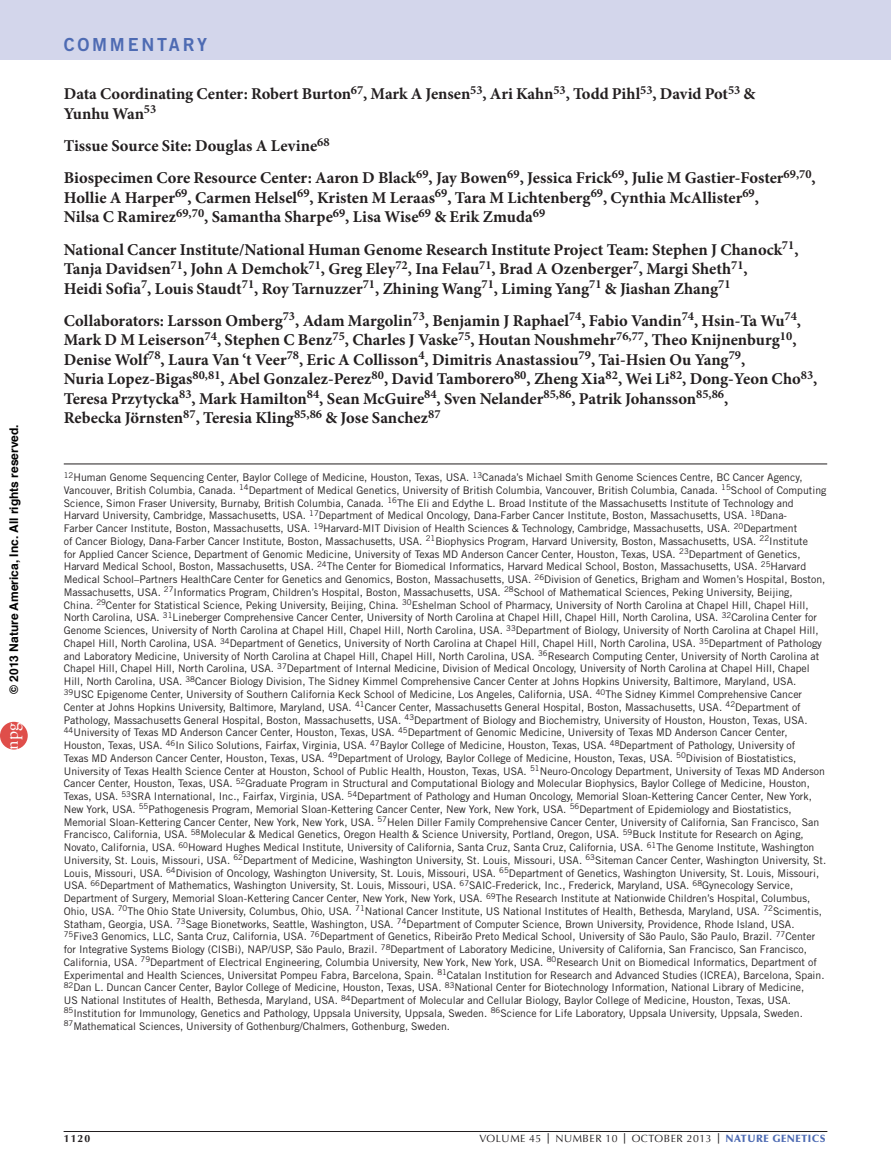
<style>
.page{position:relative;width:891px;height:1175px;background:#fff}
.page>*{position:absolute;margin:0;border:0;box-sizing:border-box;transform-origin:0 0}
.t1{font:18px "Trade Gothic LT Std Bd 2";color:#4e6bb3}
.t2{font:18px "Adobe Garamond Pro";color:#fff}
.t3{font:700 16.5px/19.5px "Minion Pro";color:#231f20}
.t4{font:700 12px "Helvetica";color:#000}
.t5{font:10.5px/12.8px "Trade Gothic LT Std";color:#231f20}
.t6{font:10.5px "Optima LT Std";letter-spacing:.05em;color:#231f20}
.t7{font:700 10.5px "Optima LT Std";color:#231f20}
.s1{font-weight:700}
.s2{font-weight:900;color:#4e6bb3}
</style>
<div class="page">
<div style="left:0;top:0;width:891px;height:60px;background:#d3d6eb"></div>
<hr style="left:64px;top:1131px;width:763px;height:1px;background:#231f20">
<hr style="left:64px;top:463px;width:763px;height:1px;background:#231f20">
<div style="left:0;top:722px;width:28px;height:27px;background:#df4e4a;border-radius:50%"></div>
<p class="t4" style="left:4px;top:693px;width:271px;rotate:-90deg">© 2013 Nature America, Inc. All rights reserved.</p>
<h1 class="t2" style="left:1px;top:749px;width:28px;rotate:-90deg">npg</h1>
<h1 class="t1" style="left:64px;top:34px;width:16px">COMMENTARY</h1>
<h2 class="t3" style="left:64px;top:85px;width:693px">Data Coordinating Center: Robert Burton<sup>67</sup>, Mark A Jensen<sup>53</sup>, Ari Kahn<sup>53</sup>, Todd Pihl<sup>53</sup>, David Pot<sup>53</sup> &amp;<br>Yunhu Wan<sup>53</sup></h2>
<h2 class="t3" style="left:64px;top:130px;width:754px;line-height:32.2px">Tissue Source Site: Douglas A Levine<sup>68<br></sup>Biospecimen Core Resource Center: Aaron D Black<sup>69</sup>, Jay Bowen<sup>69</sup>, Jessica Frick<sup>69</sup>, Julie M Gastier-Foster<sup>69,70</sup>,</h2>
<h2 class="t3" style="left:64px;top:188px;width:697px">Hollie A Harper<sup>69</sup>, Carmen Helsel<sup>69</sup>, Kristen M Leraas<sup>69</sup>, Tara M Lichtenberg<sup>69</sup>, Cynthia McAllister<sup>69</sup>,<br>Nilsa C Ramirez<sup>69,70</sup>, Samantha Sharpe<sup>69</sup>, Lisa Wise<sup>69</sup> &amp; Erik Zmuda<sup>69</sup></h2>
<p class="t3" style="left:64px;top:240px;width:736px">National Cancer Institute/National Human Genome Research Institute Project Team: Stephen J Chanock<sup>71</sup>,<br>Tanja Davidsen<sup>71</sup>, John A Demchok<sup>71</sup>, Greg Eley<sup>72</sup>, Ina Felau<sup>71</sup>, Brad A Ozenberger<sup>7</sup>, Margi Sheth<sup>71</sup>,<br>Heidi Sofia<sup>7</sup>, Louis Staudt<sup>71</sup>, Roy Tarnuzzer<sup>71</sup>, Zhining Wang<sup>71</sup>, Liming Yang<sup>71</sup> &amp; Jiashan Zhang<sup>71</sup></p>
<p class="t3" style="left:64px;top:311px;width:755px">Collaborators: Larsson Omberg<sup>73</sup>, Adam Margolin<sup>73</sup>, Benjamin J Raphael<sup>74</sup>, Fabio Vandin<sup>74</sup>, Hsin-Ta Wu<sup>74</sup>, Mark D M Leiserson<sup>74</sup>, Stephen C Benz<sup>75</sup>, Charles J Vaske<sup>75</sup>, Houtan Noushmehr<sup>76,77</sup>, Theo Knijnenburg<sup>10</sup>, Denise Wolf<sup>78</sup>, Laura Van ‘t Veer<sup>78</sup>, Eric A Collisson<sup>4</sup>, Dimitris Anastassiou<sup>79</sup>, Tai-Hsien Ou Yang<sup>79</sup>,<br>Nuria Lopez-Bigas<sup>80,81</sup>, Abel Gonzalez-Perez<sup>80</sup>, David Tamborero<sup>80</sup>, Zheng Xia<sup>82</sup>, Wei Li<sup>82</sup>, Dong-Yeon Cho<sup>83</sup>, Teresa Przytycka<sup>83</sup>, Mark Hamilton<sup>84</sup>, Sean McGuire<sup>84</sup>, Sven Nelander<sup>85,86</sup>, Patrik Johansson<sup>85,86</sup>,<br>Rebecka Jörnsten<sup>87</sup>, Teresia Kling<sup>85,86</sup> &amp; Jose Sanchez<sup>87</sup></p>
<p class="t5" style="left:64px;top:471px;width:764px"><sup>12</sup>Human Genome Sequencing Center, Baylor College of Medicine, Houston, Texas, USA. <sup>13</sup>Canada’s Michael Smith Genome Sciences Centre, BC Cancer Agency, Vancouver, British Columbia, Canada. <sup>14</sup>Department of Medical Genetics, University of British Columbia, Vancouver, British Columbia, Canada. <sup>15</sup>School of Computing Science, Simon Fraser University, Burnaby, British Columbia, Canada. <sup>16</sup>The Eli and Edythe L. Broad Institute of the Massachusetts Institute of Technology and Harvard University, Cambridge, Massachusetts, USA. <sup>17</sup>Department of Medical Oncology, Dana-Farber Cancer Institute, Boston, Massachusetts, USA. <sup>18</sup>Dana-<br>Farber Cancer Institute, Boston, Massachusetts, USA. <sup>19</sup>Harvard-MIT Division of Health Sciences &amp; Technology, Cambridge, Massachusetts, USA. <sup>20</sup>Department<br>of Cancer Biology, Dana-Farber Cancer Institute, Boston, Massachusetts, USA. <sup>21</sup>Biophysics Program, Harvard University, Boston, Massachusetts, USA. <sup>22</sup>Institute<br>for Applied Cancer Science, Department of Genomic Medicine, University of Texas MD Anderson Cancer Center, Houston, Texas, USA. <sup>23</sup>Department of Genetics, Harvard Medical School, Boston, Massachusetts, USA. <sup>24</sup>The Center for Biomedical Informatics, Harvard Medical School, Boston, Massachusetts, USA. <sup>25</sup>Harvard Medical School–Partners HealthCare Center for Genetics and Genomics, Boston, Massachusetts, USA. <sup>26</sup>Division of Genetics, Brigham and Women’s Hospital, Boston, Massachusetts, USA. <sup>27</sup>Informatics Program, Children’s Hospital, Boston, Massachusetts, USA. <sup>28</sup>School of Mathematical Sciences, Peking University, Beijing,<br>China. <sup>29</sup>Center for Statistical Science, Peking University, Beijing, China. <sup>30</sup>Eshelman School of Pharmacy, University of North Carolina at Chapel Hill, Chapel Hill, North Carolina, USA. <sup>31</sup>Lineberger Comprehensive Cancer Center, University of North Carolina at Chapel Hill, Chapel Hill, North Carolina, USA. <sup>32</sup>Carolina Center for Genome Sciences, University of North Carolina at Chapel Hill, Chapel Hill, North Carolina, USA. <sup>33</sup>Department of Biology, University of North Carolina at Chapel Hill, Chapel Hill, North Carolina, USA. <sup>34</sup>Department of Genetics, University of North Carolina at Chapel Hill, Chapel Hill, North Carolina, USA. <sup>35</sup>Department of Pathology and Laboratory Medicine, University of North Carolina at Chapel Hill, Chapel Hill, North Carolina, USA. <sup>36</sup>Research Computing Center, University of North Carolina at Chapel Hill, Chapel Hill, North Carolina, USA. <sup>37</sup>Department of Internal Medicine, Division of Medical Oncology, University of North Carolina at Chapel Hill, Chapel Hill, North Carolina, USA. <sup>38</sup>Cancer Biology Division, The Sidney Kimmel Comprehensive Cancer Center at Johns Hopkins University, Baltimore, Maryland, USA.<br><sup>39</sup>USC Epigenome Center, University of Southern California Keck School of Medicine, Los Angeles, California, USA. <sup>40</sup>The Sidney Kimmel Comprehensive Cancer Center at Johns Hopkins University, Baltimore, Maryland, USA. <sup>41</sup>Cancer Center, Massachusetts General Hospital, Boston, Massachusetts, USA. <sup>42</sup>Department of Pathology, Massachusetts General Hospital, Boston, Massachusetts, USA. <sup>43</sup>Department of Biology and Biochemistry, University of Houston, Houston, Texas, USA.<br><sup>44</sup>University of Texas MD Anderson Cancer Center, Houston, Texas, USA. <sup>45</sup>Department of Genomic Medicine, University of Texas MD Anderson Cancer Center, Houston, Texas, USA. <sup>46</sup>In Silico Solutions, Fairfax, Virginia, USA. <sup>47</sup>Baylor College of Medicine, Houston, Texas, USA. <sup>48</sup>Department of Pathology, University of<br>Texas MD Anderson Cancer Center, Houston, Texas, USA. <sup>49</sup>Department of Urology, Baylor College of Medicine, Houston, Texas, USA. <sup>50</sup>Division of Biostatistics, University of Texas Health Science Center at Houston, School of Public Health, Houston, Texas, USA. <sup>51</sup>Neuro-Oncology Department, University of Texas MD Anderson Cancer Center, Houston, Texas, USA. <sup>52</sup>Graduate Program in Structural and Computational Biology and Molecular Biophysics, Baylor College of Medicine, Houston, Texas, USA. <sup>53</sup>SRA International, Inc., Fairfax, Virginia, USA. <sup>54</sup>Department of Pathology and Human Oncology, Memorial Sloan-Kettering Cancer Center, New York, New York, USA. <sup>55</sup>Pathogenesis Program, Memorial Sloan-Kettering Cancer Center, New York, New York, USA. <sup>56</sup>Department of Epidemiology and Biostatistics, Memorial Sloan-Kettering Cancer Center, New York, New York, USA. <sup>57</sup>Helen Diller Family Comprehensive Cancer Center, University of California, San Francisco, San Francisco, California, USA. <sup>58</sup>Molecular &amp; Medical Genetics, Oregon Health &amp; Science University, Portland, Oregon, USA. <sup>59</sup>Buck Institute for Research on Aging, Novato, California, USA. <sup>60</sup>Howard Hughes Medical Institute, University of California, Santa Cruz, Santa Cruz, California, USA. <sup>61</sup>The Genome Institute, Washington University, St. Louis, Missouri, USA. <sup>62</sup>Department of Medicine, Washington University, St. Louis, Missouri, USA. <sup>63</sup>Siteman Cancer Center, Washington University, St.<br>Louis, Missouri, USA. <sup>64</sup>Division of Oncology, Washington University, St. Louis, Missouri, USA. <sup>65</sup>Department of Genetics, Washington University, St. Louis, Missouri, USA. <sup>66</sup>Department of Mathematics, Washington University, St. Louis, Missouri, USA. <sup>67</sup>SAIC-Frederick, Inc., Frederick, Maryland, USA. <sup>68</sup>Gynecology Service, Department of Surgery, Memorial Sloan-Kettering Cancer Center, New York, New York, USA. <sup>69</sup>The Research Institute at Nationwide Children’s Hospital, Columbus, Ohio, USA. <sup>70</sup>The Ohio State University, Columbus, Ohio, USA. <sup>71</sup>National Cancer Institute, US National Institutes of Health, Bethesda, Maryland, USA. <sup>72</sup>Scimentis, Statham, Georgia, USA. <sup>73</sup>Sage Bionetworks, Seattle, Washington, USA. <sup>74</sup>Department of Computer Science, Brown University, Providence, Rhode Island, USA.<br><sup>75</sup>Five3 Genomics, LLC, Santa Cruz, California, USA. <sup>76</sup>Department of Genetics, Ribeirão Preto Medical School, University of São Paulo, São Paulo, Brazil. <sup>77</sup>Center for Integrative Systems Biology (CISBi), NAP/USP, São Paulo, Brazil. <sup>78</sup>Department of Laboratory Medicine, University of California, San Francisco, San Francisco, California, USA. <sup>79</sup>Department of Electrical Engineering, Columbia University, New York, New York, USA. <sup>80</sup>Research Unit on Biomedical Informatics, Department of Experimental and Health Sciences, Universitat Pompeu Fabra, Barcelona, Spain. <sup>81</sup>Catalan Institution for Research and Advanced Studies (ICREA), Barcelona, Spain.<br><sup>82</sup>Dan L. Duncan Cancer Center, Baylor College of Medicine, Houston, Texas, USA. <sup>83</sup>National Center for Biotechnology Information, National Library of Medicine,<br>US National Institutes of Health, Bethesda, Maryland, USA. <sup>84</sup>Department of Molecular and Cellular Biology, Baylor College of Medicine, Houston, Texas, USA.<br><sup>85</sup>Institution for Immunology, Genetics and Pathology, Uppsala University, Uppsala, Sweden. <sup>86</sup>Science for Life Laboratory, Uppsala University, Uppsala, Sweden.<br><sup>87</sup>Mathematical Sciences, University of Gothenburg/Chalmers, Gothenburg, Sweden.</p>
<p class="t7" style="left:64px;top:1132px;width:28px">1120</p>
<p class="t6" style="left:479px;top:1132px;width:348px">VOLUME 45 <span class="s1">|</span> NUMBER 10 <span class="s1">|</span> OCTOBER 2013 <span class="s1">|</span> <span class="s2">NATURE GENETICS</span></p>
</div>
